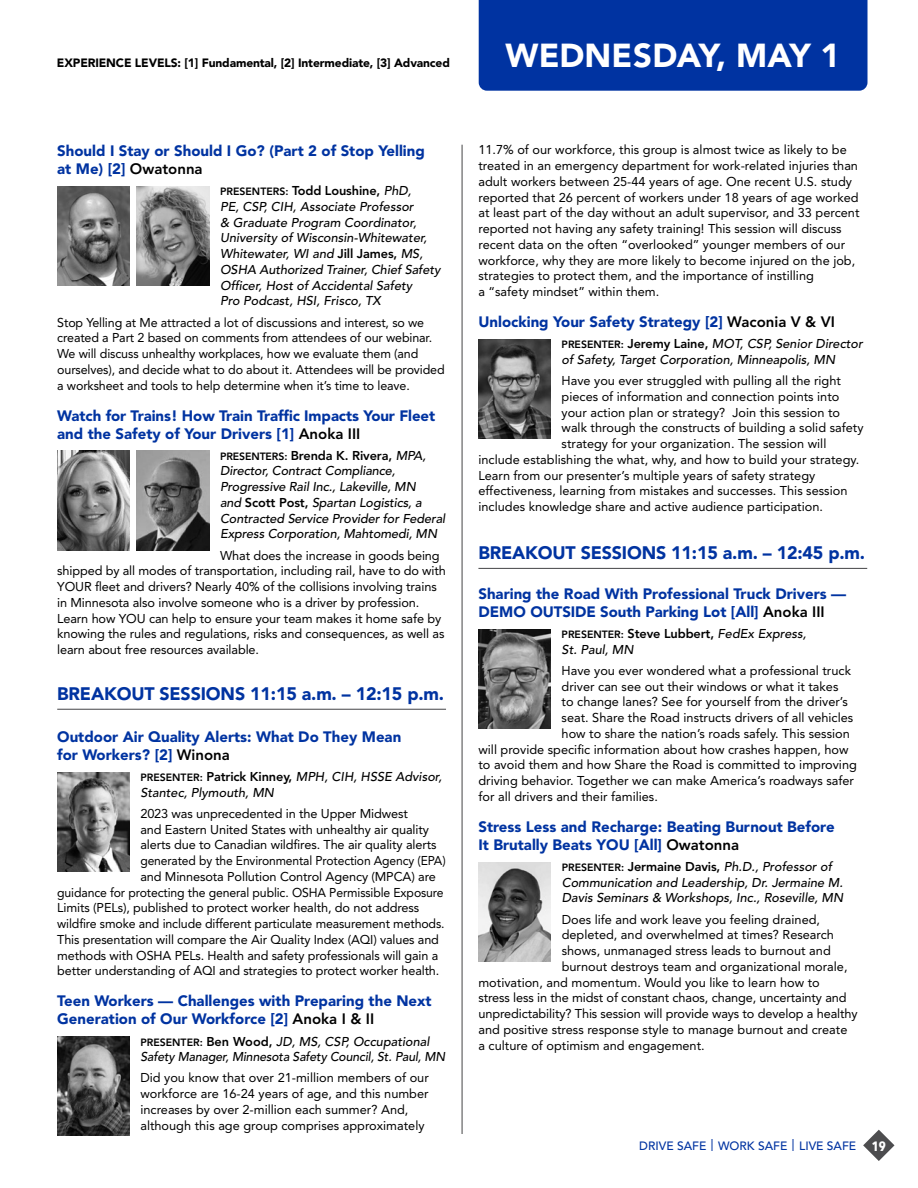
<style>
.page{position:relative;width:918px;height:1188px;background:#fff}
.page>*{position:absolute;margin:0;border:0;box-sizing:border-box;transform-origin:0 0}
.t1{font:900 33px "Avenir LT Std";color:#fff}
.t2{font:900 18px "Avenir LT Std";letter-spacing:-.01em;color:#0033a1}
.t3{font:900 15px/18px "Avenir LT Std";color:#0033a1}
.t4{font:12.75px/15.8px "Avenir LT Std";color:#000}
.t5{font:italic 500 12.75px/15.8px "Avenir LT Std";color:#000}
.t6{font:12.75px "Avenir LT Std";color:#000;scale:.96 1}
.t7{font:12.75px "Avenir LT Std";color:#000;scale:.95 1}
.t8{font:900 12px "Avenir LT Std";letter-spacing:-.01em;color:#000}
.t9{font:500 12px "Avenir LT Std";color:#0033a1}
.s1{font-weight:800;color:#000}
.s2{font-weight:800;font-style:normal;font-size:10.5px}
.s3{font-weight:800;font-style:normal}
.s4{font-family:"Avenir Next Condensed";font-weight:700;font-size:13.5px;color:#fff}
</style>
<div class="page">
<svg style="left:863px;top:1130px;width:32px;height:31px"></svg>
<div style="left:479px;top:0;width:389px;height:91px;background:#0033a1"></div>
<hr style="left:57px;top:709px;width:389px;height:1px;background:#4d4d4f">
<hr style="left:478px;top:568px;width:389px;height:1px;background:#4d4d4f">
<hr style="left:462px;top:145px;width:1px;height:989px;background:#4d4d4f">
<img style="left:57px;top:451px;width:73px;height:99px">
<img style="left:57px;top:773px;width:73px;height:99px">
<img style="left:478px;top:629px;width:73px;height:99px">
<img style="left:479px;top:862px;width:72px;height:100px">
<img style="left:57px;top:1036px;width:73px;height:100px">
<img style="left:478px;top:339px;width:73px;height:100px">
<img style="left:57px;top:186px;width:73px;height:100px">
<img style="left:137px;top:186px;width:72px;height:100px">
<img style="left:137px;top:451px;width:72px;height:99px">
<p class="t8" style="left:57px;top:56px;width:395px">EXPERIENCE LEVELS: [1] Fundamental, [2] Intermediate, [3] Advanced</p>
<p class="t3" style="left:57px;top:142px;width:369px">Should I Stay or Should I Go? (Part 2 of Stop Yelling at Me) [2] <span class="s1">Owatonna</span></p>
<p class="t5" style="left:220px;top:183px;width:222px"><span class="s2">PRESENTERS:</span> <span class="s3">Todd Loushine,</span> PhD,<br>PE, CSP, CIH, Associate Professor<br>&amp; Graduate Program Coordinator, University of Wisconsin-Whitewater, Whitewater, WI and <span class="s3">Jill James,</span> MS, OSHA Authorized Trainer, Chief Safety Officer, Host of Accidental Safety<br>Pro Podcast, HSI, Frisco, TX</p>
<p class="t4" style="left:57px;top:314px;width:389px">Stop Yelling at Me attracted a lot of discussions and interest, so we created a Part 2 based on comments from attendees of our webinar.<br>We will discuss unhealthy workplaces, how we evaluate them (and ourselves), and decide what to do about it. Attendees will be provided a worksheet and tools to help determine when it’s time to leave.</p>
<p class="t3" style="left:57px;top:406px;width:379px">Watch for Trains! How Train Traffic Impacts Your Fleet and the Safety of Your Drivers [1] <span class="s1">Anoka III</span></p>
<p class="t5" style="left:220px;top:448px;width:227px"><span class="s2">PRESENTERS:</span> <span class="s3">Brenda K. Rivera,</span> MPA, Director, Contract Compliance, Progressive Rail Inc., Lakeville, MN<br>and <span class="s3">Scott Post,</span> Spartan Logistics, a Contracted Service Provider for Federal Express Corporation, Mahtomedi, MN</p>
<p class="t4" style="left:57px;top:547px;width:390px;text-indent:163px">What does the increase in goods being shipped by all modes of transportation, including rail, have to do with YOUR fleet and drivers? Nearly 40% of the collisions involving trains in Minnesota also involve someone who is a driver by profession.<br>Learn how YOU can help to ensure your team makes it home safe by knowing the rules and regulations, risks and consequences, as well as learn about free resources available.</p>
<p class="t2" style="left:57px;top:683px;width:388px">BREAKOUT SESSIONS 11:15 a.m. – 12:15 p.m.</p>
<p class="t3" style="left:57px;top:728px;width:346px">Outdoor Air Quality Alerts: What Do They Mean for Workers? [2] <span class="s1">Winona</span></p>
<p class="t5" style="left:140px;top:769px;width:303px"><span class="s2">PRESENTER:</span> <span class="s3">Patrick Kinney,</span> MPH, CIH, HSSE Advisor,<br>Stantec, Plymouth, MN</p>
<p class="t4" style="left:140px;top:806px;width:269px">2023 was unprecedented in the Upper Midwest</p>
<p class="t4" style="left:140px;top:821px;width:290px">and Eastern United States with unhealthy air quality</p>
<p class="t4" style="left:140px;top:837px;width:298px">alerts due to Canadian wildfires. The air quality alerts</p>
<p class="t7" style="left:140px;top:853px;width:323px">generated by the Environmental Protection Agency (EPA)</p>
<p class="t4" style="left:140px;top:869px;width:297px">and Minnesota Pollution Control Agency (MPCA) are</p>
<p class="t6" style="left:57px;top:885px;width:404px">guidance for protecting the general public. OSHA Permissible Exposure</p>
<p class="t4" style="left:57px;top:900px;width:364px">Limits (PELs), published to protect worker health, do not address</p>
<p class="t4" style="left:57px;top:916px;width:389px">wildfire smoke and include different particulate measurement methods.</p>
<p class="t4" style="left:57px;top:932px;width:383px">This presentation will compare the Air Quality Index (AQI) values and</p>
<p class="t4" style="left:57px;top:947px;width:383px">methods with OSHA PELs. Health and safety professionals will gain a</p>
<p class="t4" style="left:57px;top:963px;width:384px">better understanding of AQI and strategies to protect worker health.</p>
<p class="t3" style="left:57px;top:992px;width:376px">Teen Workers — Challenges with Preparing the Next<br>Generation of Our Workforce [2] <span class="s1">Anoka I &amp; II</span></p>
<p class="t5" style="left:140px;top:1034px;width:307px"><span class="s2">PRESENTER:</span> <span class="s3">Ben Wood,</span> JD, MS, CSP, Occupational<br>Safety Manager, Minnesota Safety Council, St. Paul, MN</p>
<p class="t4" style="left:140px;top:1070px;width:290px">Did you know that over 21-million members of our workforce are 16-24 years of age, and this number increases by over 2-million each summer? And, although this age group comprises approximately</p>
<p class="t1" style="left:505px;top:36px;width:336px">WEDNESDAY, MAY 1</p>
<p class="t4" style="left:478px;top:142px;width:383px">11.7% of our workforce, this group is almost twice as likely to be treated in an emergency department for work-related injuries than adult workers between 25-44 years of age. One recent U.S. study reported that 26 percent of workers under 18 years of age worked at least part of the day without an adult supervisor, and 33 percent reported not having any safety training! This session will discuss recent data on the often “overlooked” younger members of our workforce, why they are more likely to become injured on the job, strategies to protect them, and the importance of instilling<br>a “safety mindset” within them.</p>
<p class="t3" style="left:478px;top:313px;width:358px">Unlocking Your Safety Strategy [2] <span class="s1">Waconia V &amp; VI</span></p>
<p class="t5" style="left:562px;top:336px;width:303px"><span class="s2">PRESENTER:</span> <span class="s3">Jeremy Laine,</span> MOT, CSP, Senior Director of Safety, Target Corporation, Minneapolis, MN</p>
<p class="t4" style="left:562px;top:373px;width:281px">Have you ever struggled with pulling all the right</p>
<p class="t4" style="left:562px;top:389px;width:279px">pieces of information and connection points into</p>
<p class="t4" style="left:562px;top:404px;width:280px">your action plan or strategy? Join this session to</p>
<p class="t4" style="left:562px;top:420px;width:303px">walk through the constructs of building a solid safety</p>
<p class="t4" style="left:562px;top:436px;width:266px">strategy for your organization. The session will</p>
<p class="t4" style="left:478px;top:452px;width:382px">include establishing the what, why, and how to build your strategy.</p>
<p class="t4" style="left:478px;top:467px;width:338px">Learn from our presenter’s multiple years of safety strategy</p>
<p class="t4" style="left:478px;top:483px;width:370px">effectiveness, learning from mistakes and successes. This session</p>
<p class="t4" style="left:478px;top:499px;width:346px">includes knowledge share and active audience participation.</p>
<p class="t2" style="left:478px;top:542px;width:388px">BREAKOUT SESSIONS 11:15 a.m. – 12:45 p.m.</p>
<p class="t3" style="left:478px;top:585px;width:369px">Sharing the Road With Professional Truck Drivers —<br>DEMO OUTSIDE South Parking Lot [All] <span class="s1">Anoka III</span></p>
<p class="t5" style="left:562px;top:626px;width:246px"><span class="s2">PRESENTER:</span> <span class="s3">Steve Lubbert,</span> FedEx Express,<br>St. Paul, MN</p>
<p class="t4" style="left:562px;top:663px;width:291px">Have you ever wondered what a professional truck</p>
<p class="t4" style="left:562px;top:678px;width:278px">driver can see out their windows or what it takes</p>
<p class="t4" style="left:562px;top:694px;width:288px">to change lanes? See for yourself from the driver’s</p>
<p class="t4" style="left:562px;top:710px;width:293px">seat. Share the Road instructs drivers of all vehicles</p>
<p class="t4" style="left:562px;top:726px;width:290px">how to share the nation’s roads safely. This session</p>
<p class="t4" style="left:478px;top:741px;width:372px">will provide specific information about how crashes happen, how</p>
<p class="t4" style="left:478px;top:757px;width:380px">to avoid them and how Share the Road is committed to improving</p>
<p class="t4" style="left:478px;top:773px;width:377px">driving behavior. Together we can make America’s roadways safer</p>
<p class="t4" style="left:478px;top:789px;width:181px">for all drivers and their families.</p>
<p class="t3" style="left:478px;top:818px;width:358px">Stress Less and Recharge: Beating Burnout Before<br>It Brutally Beats YOU [All] <span class="s1">Owatonna</span></p>
<p class="t5" style="left:562px;top:859px;width:283px"><span class="s2">PRESENTER:</span> <span class="s3">Jermaine Davis,</span> Ph.D., Professor of<br>Communication and Leadership, Dr. Jermaine M.<br>Davis Seminars &amp; Workshops, Inc., Roseville, MN</p>
<p class="t4" style="left:562px;top:911px;width:260px">Does life and work leave you feeling drained,</p>
<p class="t4" style="left:562px;top:927px;width:274px">depleted, and overwhelmed at times? Research</p>
<p class="t4" style="left:562px;top:943px;width:271px">shows, unmanaged stress leads to burnout and</p>
<p class="t4" style="left:562px;top:959px;width:287px">burnout destroys team and organizational morale,</p>
<p class="t4" style="left:478px;top:974px;width:343px">motivation, and momentum. Would you like to learn how to</p>
<p class="t4" style="left:478px;top:990px;width:370px">stress less in the midst of constant chaos, change, uncertainty and</p>
<p class="t4" style="left:478px;top:1006px;width:381px">unpredictability? This session will provide ways to develop a healthy</p>
<p class="t4" style="left:478px;top:1022px;width:371px">and positive stress response style to manage burnout and create</p>
<p class="t4" style="left:478px;top:1037px;width:228px">a culture of optimism and engagement.</p>
<p class="t9" style="left:639px;top:1138px;width:248px">DRIVE SAFE | WORK SAFE | LIVE SAFE <span class="s4">19</span></p>
</div>
